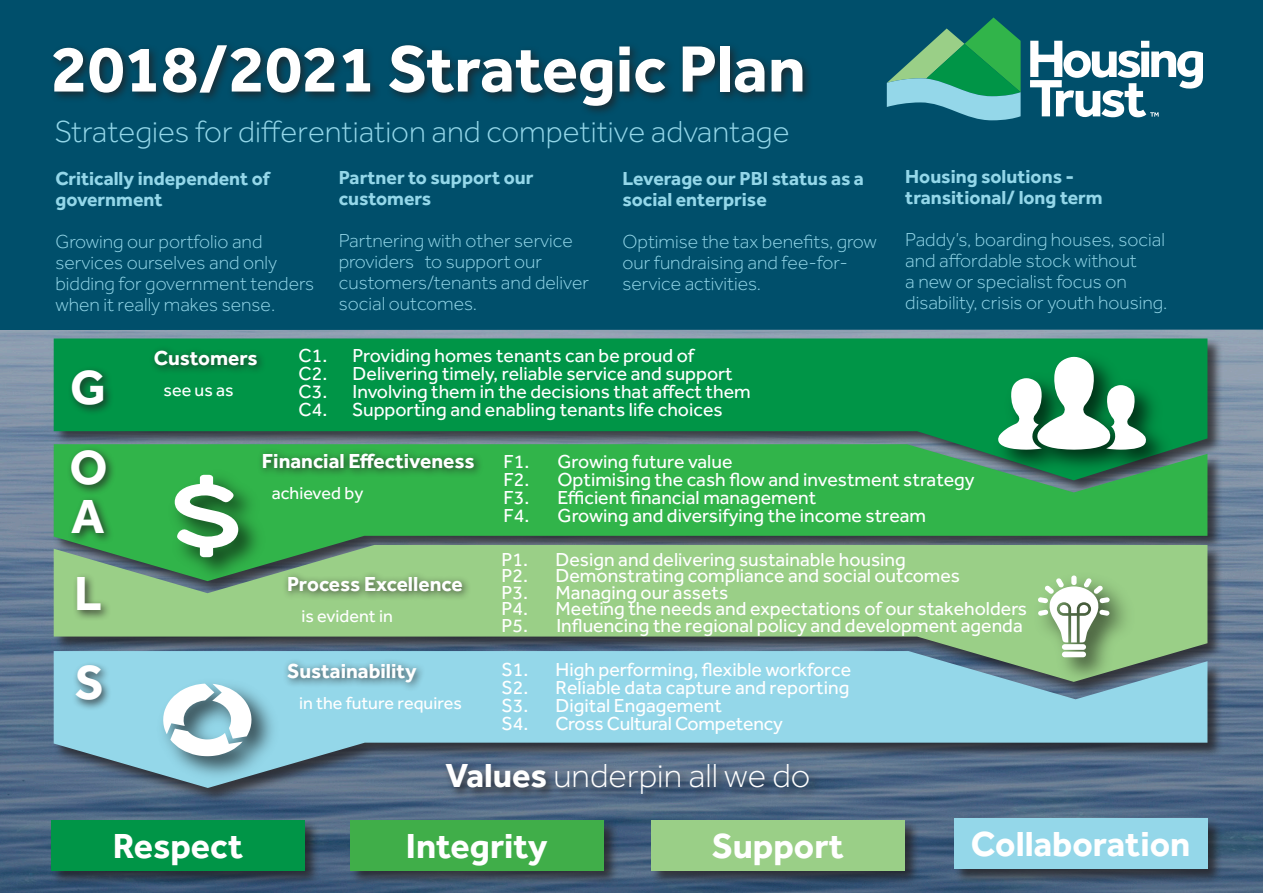
<style>
.page{position:relative;width:1263px;height:893px;background:#fff}
.page>*{position:absolute;margin:0;border:0;box-sizing:border-box;transform-origin:0 0}
.t1{font:700 67.5px "Effra";color:#fff}
.t2{font:700 49.5px "Effra";color:#fff}
.t3{font:700 36px "Effra";color:#fff}
.t4{font:300 34.5px "Effra";color:#fff}
.t5{font:300 31.5px "Effra";color:#94d7e9}
.t6{font:700 21px "Effra";color:#fff}
.t7{font:19.5px "Effra";color:#fff}
.t8{font:300 19.5px/21px "Effra";color:#94d7e9}
.t9{font:700 19.5px/21px "Effra";color:#94d7e9}
.t10{font:18px "Effra";color:#fff}
.s1{font-weight:700}
</style>
<div class="page">
<div style="left:0;top:0;width:1263px;height:329px;background:#004f6b"></div>
<img style="left:0;top:330px;width:1263px;height:563px">
<div style="left:53px;top:338px;width:1170px;height:465px;background:#231f20;opacity:.75"></div>
<svg style="left:54px;top:338px;width:1153px;height:106px;fill:#009547"></svg>
<svg style="left:54px;top:444px;width:1153px;height:101px;fill:#31b44a"></svg>
<svg style="left:54px;top:545px;width:1153px;height:106px;fill:#9acf87"></svg>
<svg style="left:54px;top:651px;width:1153px;height:137px;fill:#94d7e9"></svg>
<img style="left:1026px;top:564px;width:117px;height:124px">
<div style="left:1062px;top:652px;width:24px;height:5px;background:#fff;border-radius:3px"></div>
<div style="left:1062px;top:644px;width:24px;height:6px;background:#fff;border-radius:3px"></div>
<div style="left:1071px;top:575px;width:5px;height:10px;background:#fff;border-radius:3px"></div>
<svg style="left:1038px;top:578px;width:72px;height:64px"></svg>
<img style="left:163px;top:464px;width:108px;height:124px">
<svg style="left:175px;top:475px;width:63px;height:82px"></svg>
<img style="left:986px;top:346px;width:193px;height:134px">
<svg style="left:997px;top:357px;width:150px;height:93px"></svg>
<img style="left:151px;top:672px;width:133px;height:115px">
<svg style="left:163px;top:684px;width:89px;height:72px"></svg>
<div style="left:50px;top:819px;width:271px;height:67px;background:#231f20;opacity:.75"></div>
<div style="left:51px;top:820px;width:254px;height:50px;background:#009547"></div>
<div style="left:349px;top:819px;width:271px;height:67px;background:#231f20;opacity:.75"></div>
<div style="left:350px;top:820px;width:254px;height:50px;background:#40ae49"></div>
<div style="left:650px;top:819px;width:271px;height:67px;background:#231f20;opacity:.75"></div>
<div style="left:651px;top:820px;width:254px;height:50px;background:#9acf87"></div>
<div style="left:953px;top:818px;width:270px;height:67px;background:#231f20;opacity:.75"></div>
<div style="left:954px;top:818px;width:253px;height:51px;background:#94d7e9"></div>
<div style="left:443px;top:761px;width:378px;height:45px;background:#231f20;opacity:.75"></div>
<div style="left:258px;top:448px;width:226px;height:30px;background:#231f20;opacity:.75"></div>
<div style="left:49px;top:40px;width:764px;height:77px;background:#231f20;opacity:.75"></div>
<svg style="left:1030px;top:41px;width:173px;height:76px"></svg>
<svg style="left:887px;top:17px;width:133px;height:103px"></svg>
<div style="left:67px;top:365px;width:47px;height:50px;background:#231f20;opacity:.75"></div>
<div style="left:67px;top:495px;width:48px;height:50px;background:#231f20;opacity:.75"></div>
<div style="left:72px;top:572px;width:40px;height:49px;background:#231f20;opacity:.75"></div>
<div style="left:71px;top:661px;width:42px;height:50px;background:#231f20;opacity:.75"></div>
<div style="left:67px;top:445px;width:50px;height:51px;background:#231f20;opacity:.75"></div>
<div style="left:283px;top:571px;width:189px;height:30px;background:#231f20;opacity:.75"></div>
<div style="left:149px;top:345px;width:118px;height:30px;background:#231f20;opacity:.75"></div>
<div style="left:282px;top:658px;width:144px;height:34px;background:#231f20;opacity:.75"></div>
<p class="t1" style="left:51px;top:28px;width:756px">2018/2021 Strategic Plan</p>
<p class="t5" style="left:54px;top:114px;width:737px">Strategies for differentiation and competitive advantage</p>
<p class="t9" style="left:55px;top:167px;width:216px">Critically independent of government</p>
<p class="t8" style="left:55px;top:231px;width:260px">Growing our portfolio and services ourselves and only bidding for government tenders when it really makes sense.</p>
<p class="t9" style="left:339px;top:167px;width:196px">Partner to support our customers</p>
<p class="t8" style="left:339px;top:230px;width:252px">Partnering with other service providers to support our customers/tenants and deliver social outcomes.</p>
<p class="t9" style="left:622px;top:167px;width:243px">Leverage our PBI status as a social enterprise</p>
<p class="t8" style="left:622px;top:231px;width:256px">Optimise the tax benefits, grow our fundraising and fee-for&shy;service activities.</p>
<p class="t2" style="left:70px;top:357px;width:37px">G</p>
<p class="t6" style="left:154px;top:345px;width:105px">Customers</p>
<p class="t10" style="left:164px;top:379px;width:72px">see us as</p>
<p class="t7" style="left:299px;top:344px;width:397px">C1. Providing homes tenants can be proud of</p>
<p class="t7" style="left:299px;top:362px;width:436px">C2. Delivering timely, reliable service and support</p>
<p class="t7" style="left:299px;top:380px;width:454px">C3. Involving them in the decisions that affect them</p>
<p class="t7" style="left:299px;top:398px;width:426px">C4. Supporting and enabling tenants life choices</p>
<p class="t9" style="left:905px;top:165px;width:199px">Housing solutions - transitional/ long term</p>
<p class="t8" style="left:905px;top:229px;width:264px">Paddy’s, boarding houses, social and affordable stock without<br>a new or specialist focus on disability, crisis or youth housing.</p>
<p class="t2" style="left:70px;top:437px;width:40px">O</p>
<p class="t2" style="left:71px;top:486px;width:35px">A</p>
<p class="t2" style="left:74px;top:563px;width:29px">L</p>
<p class="t2" style="left:75px;top:653px;width:31px">S</p>
<p class="t6" style="left:262px;top:448px;width:214px">Financial Effectiveness</p>
<p class="t7" style="left:503px;top:451px;width:231px">F1. Growing future value</p>
<p class="t7" style="left:503px;top:469px;width:473px">F2. Optimising the cash flow and investment strategy</p>
<p class="t7" style="left:503px;top:487px;width:314px">F3. Efficient financial management</p>
<p class="t7" style="left:503px;top:505px;width:424px">F4. Growing and diversifying the income stream</p>
<p class="t7" style="left:502px;top:548px;width:406px">P1. Design and delivering sustainable housing</p>
<p class="t7" style="left:502px;top:564px;width:460px">P2. Demonstrating compliance and social outcomes</p>
<p class="t7" style="left:502px;top:581px;width:228px">P3. Managing our assets</p>
<p class="t7" style="left:502px;top:597px;width:527px">P4. Meeting the needs and expectations of our stakeholders</p>
<p class="t7" style="left:502px;top:614px;width:523px">P5. Influencing the regional policy and development agenda</p>
<p class="t10" style="left:272px;top:482px;width:93px">achieved by</p>
<p class="t6" style="left:287px;top:571px;width:177px">Process Excellence</p>
<p class="t10" style="left:301px;top:605px;width:93px">is evident in</p>
<p class="t6" style="left:287px;top:658px;width:131px">Sustainability</p>
<p class="t10" style="left:299px;top:692px;width:164px">in the future requires</p>
<p class="t7" style="left:502px;top:658px;width:351px">S1. High performing, flexible workforce</p>
<p class="t7" style="left:502px;top:676px;width:349px">S2. Reliable data capture and reporting</p>
<p class="t7" style="left:502px;top:694px;width:222px">S3. Digital Engagement</p>
<p class="t7" style="left:502px;top:712px;width:283px">S4. Cross Cultural Competency</p>
<p class="t4" style="left:445px;top:756px;width:366px"><span class="s1">Values</span> underpin all we do</p>
<p class="t3" style="left:113px;top:824px;width:132px">Respect</p>
<p class="t3" style="left:406px;top:824px;width:143px">Integrity</p>
<p class="t3" style="left:712px;top:824px;width:133px">Support</p>
<p class="t3" style="left:971px;top:822px;width:221px">Collaboration</p>
</div>
